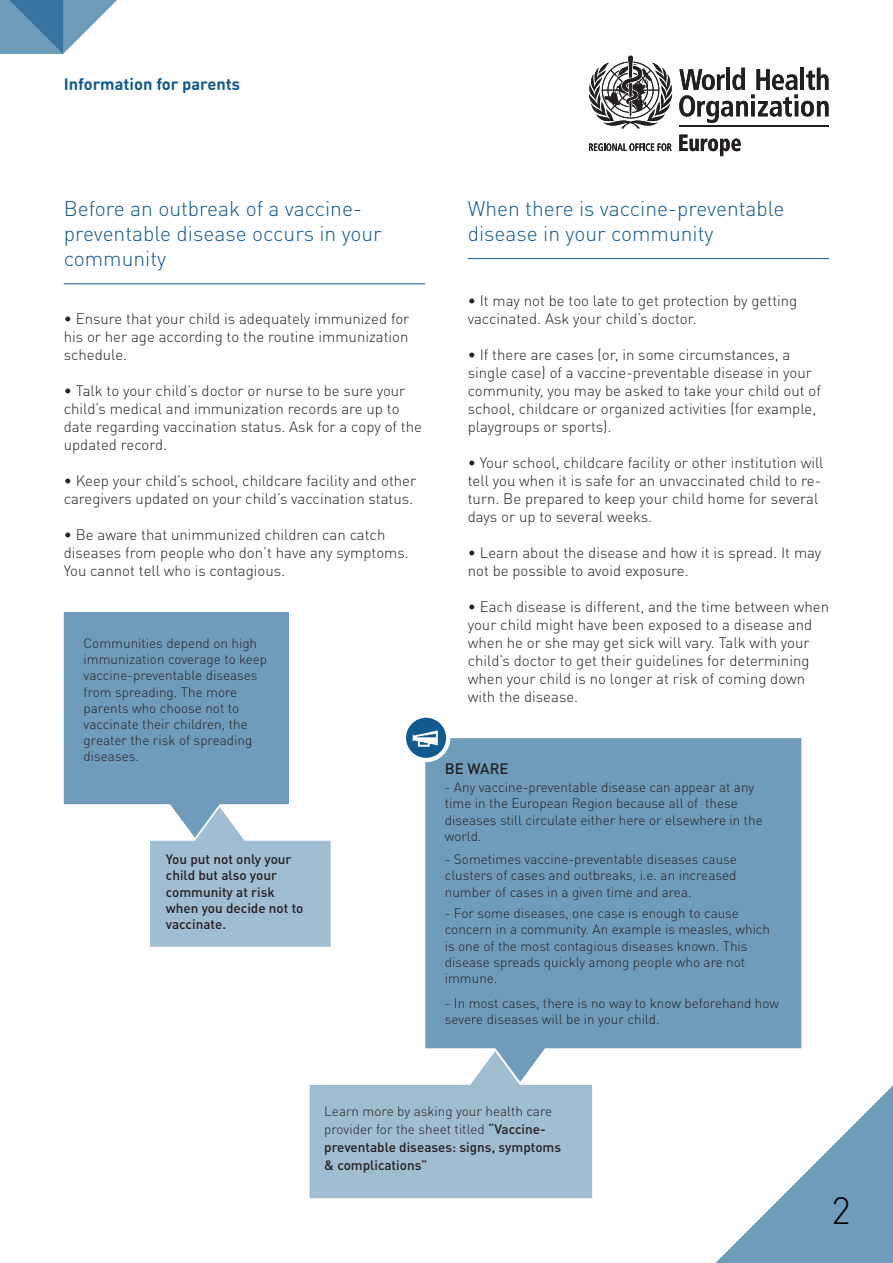
<style>
.page{position:relative;width:893px;height:1263px;background:#fff}
.page>*{position:absolute;margin:0;border:0;box-sizing:border-box;transform-origin:0 0}
.t1{font:300 37.5px "DIN Pro";color:#000}
.t2{font:300 21px/25.2px "DIN Pro";color:#115a8e}
.t3{font:700 16.5px "DIN Round Pro";color:#115a8e}
.t4{font:300 15px/18px "DIN Pro";color:#231f20}
.t5{font:500 15px "DIN Pro";color:#231f20}
.t6{font:300 13.5px/16.2px "DIN Pro";color:#231f20}
.t7{font:500 13.5px/16.2px "DIN Pro";color:#231f20}
.s1{font-weight:300}
</style>
<div class="page">
<svg style="left:715px;top:1085px;width:178px;height:178px"></svg>
<svg style="left:0;top:0;width:117px;height:54px"></svg>
<svg style="left:589px;top:143px;width:82px;height:8px"></svg>
<hr style="left:679px;top:126px;width:150px;height:1px;background:#231f20">
<svg style="left:589px;top:56px;width:83px;height:72px"></svg>
<svg style="left:679px;top:68px;width:149px;height:55px"></svg>
<svg style="left:679px;top:135px;width:62px;height:21px"></svg>
<div style="left:150px;top:838px;width:181px;height:109px;background:#a0bdd2"></div>
<svg style="left:64px;top:612px;width:225px;height:226px;background:#81a8c3"></svg>
<hr style="left:64px;top:283px;width:361px;height:1px;background:#115a8e">
<hr style="left:468px;top:258px;width:361px;height:1px;background:#115a8e">
<div style="left:310px;top:1082px;width:282px;height:116px;background:#a0bdd2"></div>
<svg style="left:425px;top:738px;width:376px;height:344px;background:#7ca4c1"></svg>
<svg style="left:404px;top:716px;width:44px;height:44px"></svg>
<div style="left:402px;top:713px;width:48px;height:49px;border:4px solid #fff;border-radius:50%"></div>
<svg style="left:413px;top:730px;width:25px;height:17px"></svg>
<p class="t3" style="left:64px;top:73px;width:178px">Information for parents</p>
<h2 class="t2" style="left:64px;top:194px;width:320px">Before an outbreak of a vaccine&shy;preventable disease occurs in your community</h2>
<p class="t4" style="left:64px;top:308px;width:347px;text-align:justify">• Ensure that your child is adequately immunized for his or her age according to the routine immunization schedule.</p>
<p class="t4" style="left:64px;top:380px;width:360px">• Talk to your child’s doctor or nurse to be sure your child’s medical and immunization records are up to date regarding vaccination status. Ask for a copy of the updated record.</p>
<p class="t4" style="left:64px;top:470px;width:354px">• Keep your child’s school, childcare facility and other caregivers updated on your child’s vaccination status.</p>
<p class="t4" style="left:64px;top:524px;width:346px">• Be aware that unimmunized children can catch diseases from people who don’t have any symptoms.<br>You cannot tell who is contagious.</p>
<p class="t6" style="left:84px;top:634px;width:185px">Communities depend on high immunization coverage to keep vaccine-preventable diseases from spreading. The more parents who choose not to vaccinate their children, the greater the risk of spreading diseases.</p>
<p class="t7" style="left:166px;top:850px;width:139px">You put not only your child but also your community at risk when you decide not to vaccinate.</p>
<h2 class="t2" style="left:468px;top:194px;width:318px">When there is vaccine-preventable disease in your community</h2>
<p class="t4" style="left:468px;top:290px;width:331px">• It may not be too late to get protection by getting vaccinated. Ask your child’s doctor.</p>
<p class="t4" style="left:468px;top:344px;width:355px">• If there are cases (or, in some circumstances, a single case) of a vaccine-preventable disease in your community, you may be asked to take your child out of school, childcare or organized activities (for example, playgroups or sports).</p>
<p class="t4" style="left:468px;top:452px;width:357px">• Your school, childcare facility or other institution will tell you when it is safe for an unvaccinated child to re&shy;turn. Be prepared to keep your child home for several days or up to several weeks.</p>
<p class="t4" style="left:468px;top:542px;width:355px">• Learn about the disease and how it is spread. It may not be possible to avoid exposure.</p>
<p class="t4" style="left:468px;top:596px;width:363px">• Each disease is different, and the time between when your child might have been exposed to a disease and when he or she may get sick will vary. Talk with your child’s doctor to get their guidelines for determining when your child is no longer at risk of coming down with the disease.</p>
<p class="t5" style="left:445px;top:756px;width:65px">BE WARE</p>
<p class="t6" style="left:445px;top:778px;width:320px">- Any vaccine-preventable disease can appear at any time in the European Region because all of these diseases still circulate either here or elsewhere in the world.</p>
<p class="t6" style="left:445px;top:850px;width:294px;text-align:justify">- Sometimes vaccine-preventable diseases cause clusters of cases and outbreaks, i.e. an increased number of cases in a given time and area.</p>
<p class="t6" style="left:445px;top:904px;width:327px">- For some diseases, one case is enough to cause concern in a community. An example is measles, which is one of the most contagious diseases known. This disease spreads quickly among people who are not immune.</p>
<p class="t6" style="left:445px;top:994px;width:336px">- In most cases, there is no way to know beforehand how severe diseases will be in your child.</p>
<p class="t7" style="left:324px;top:1101px;width:238px;line-height:18px"><span class="s1">Learn more by asking your health care provider for the sheet titled</span> “Vaccine&shy;preventable diseases: signs, symptoms &amp; complications”</p>
<h1 class="t1" style="left:831px;top:1182px;width:21px">2</h1>
</div>
